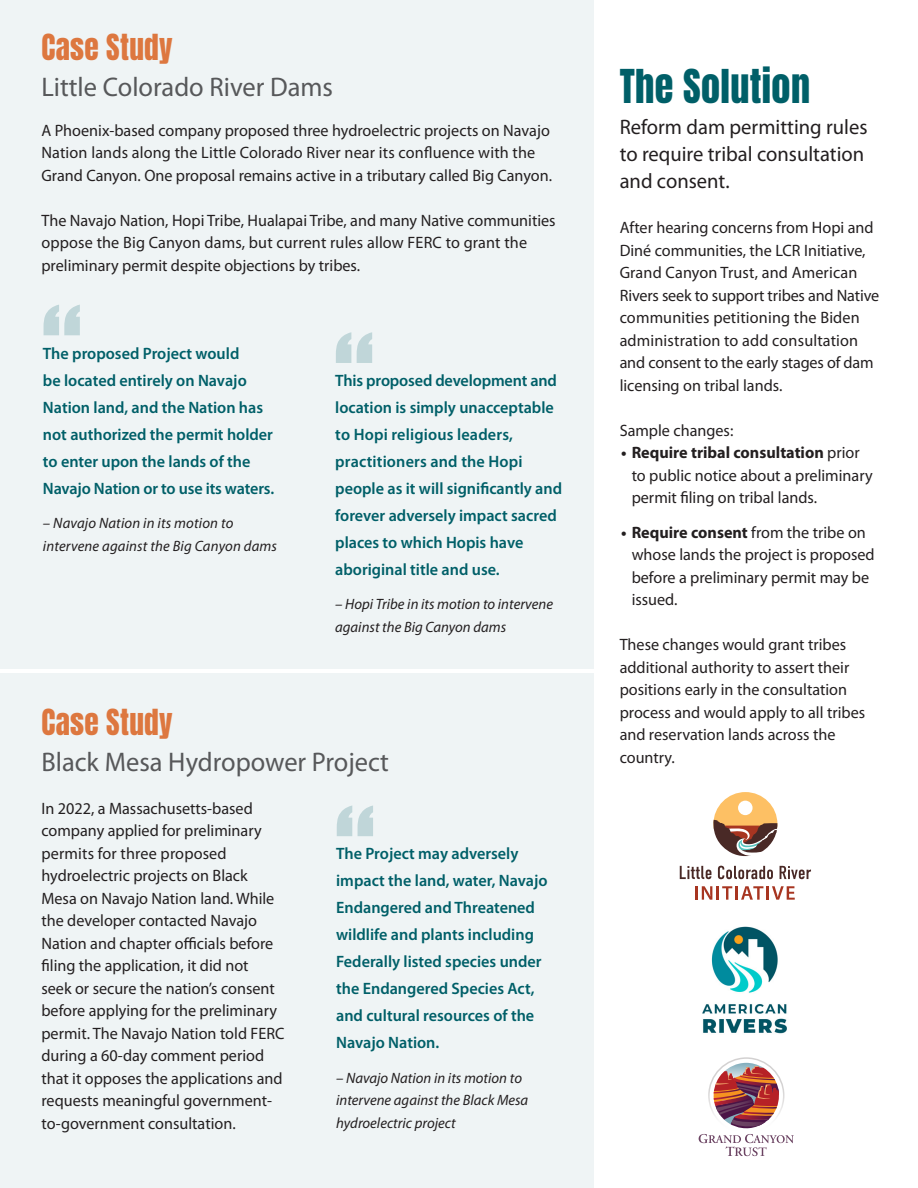
<style>
.page{position:relative;width:918px;height:1188px;background:#fff}
.page>*{position:absolute;margin:0;border:0;box-sizing:border-box;transform-origin:0 0}
.t1{font:120px "Impact";color:#005f68}
.text{font:39px "Anton";letter-spacing:.01em;color:#005f68}
.text-2{font:30px "Anton";letter-spacing:.01em;color:#dd773f}
.text-3{font:27px "Myriad Pro";color:#57585a}
.text-4{font:21px/27px "Myriad Pro";color:#231f20}
.text-5{font:16.5px/22.5px "Myriad Pro";color:#231f20}
.text-6{font:600 16.5px/27px "Myriad Pro";color:#005f68}
.text-7{font:italic 15px/22.5px "Myriad Pro";color:#231f20}
.s1{font-weight:700}
</style>
<div class="page">
<div style="left:0;top:674px;width:594px;height:514px;background:#eff4f5"></div>
<div style="left:0;top:0;width:594px;height:669px;background:#eff4f5"></div>
<img style="left:702px;top:926px;width:85px;height:108px">
<svg style="left:713px;top:792px;width:65px;height:65px"></svg>
<svg style="left:680px;top:866px;width:31px;height:13px"></svg>
<svg style="left:718px;top:866px;width:55px;height:13px"></svg>
<svg style="left:780px;top:866px;width:31px;height:13px"></svg>
<hr style="left:695px;top:886px;width:3px;height:14px;background:#a73521">
<svg style="left:702px;top:886px;width:30px;height:14px"></svg>
<hr style="left:735px;top:886px;width:3px;height:14px;background:#a73521">
<svg style="left:741px;top:886px;width:54px;height:14px"></svg>
<svg style="left:699px;top:1057px;width:95px;height:99px"></svg>
<p class="text-2" style="left:41px;top:32px;width:133px">Case Study</p>
<p class="text-3" style="left:41px;top:71px;width:293px">Little Colorado River Dams</p>
<p class="text-5" style="left:41px;top:119px;width:512px">A Phoenix-based company proposed three hydroelectric projects on Navajo<br>Nation lands along the Little Colorado River near its confluence with the<br>Grand Canyon. One proposal remains active in a tributary called Big Canyon.</p>
<p class="text-5" style="left:41px;top:209px;width:516px">The Navajo Nation, Hopi Tribe, Hualapai Tribe, and many Native communities oppose the Big Canyon dams, but current rules allow FERC to grant the preliminary permit despite objections by tribes.</p>
<h1 class="t1" style="left:41px;top:259px;width:42px">“</h1>
<p class="text-6" style="left:43px;top:340px;width:233px">The proposed Project would<br>be located entirely on Navajo<br>Nation land, and the Nation has not authorized the permit holder to enter upon the lands of the<br>Navajo Nation or to use its waters.</p>
<p class="text-7" style="left:43px;top:512px;width:236px">– Navajo Nation in its motion to intervene against the Big Canyon dams</p>
<h1 class="t1" style="left:334px;top:287px;width:42px">“</h1>
<p class="text-6" style="left:335px;top:367px;width:228px">This proposed development and location is simply unacceptable to Hopi religious leaders, practitioners and the Hopi people as it will significantly and forever adversely impact sacred places to which Hopis have aboriginal title and use.</p>
<p class="text-7" style="left:335px;top:593px;width:219px">– Hopi Tribe in its motion to intervene against the Big Canyon dams</p>
<p class="text-2" style="left:41px;top:707px;width:133px">Case Study</p>
<p class="text-3" style="left:41px;top:746px;width:349px">Black Mesa Hydropower Project</p>
<p class="text-5" style="left:41px;top:797px;width:245px">In 2022, a Massachusetts-based company applied for preliminary permits for three proposed hydroelectric projects on Black Mesa on Navajo Nation land. While the developer contacted Navajo Nation and chapter officials before filing the application, it did not<br>seek or secure the nation’s consent before applying for the preliminary permit. The Navajo Nation told FERC during a 60-day comment period that it opposes the applications and requests meaningful government&shy;to-government consultation.</p>
<h1 class="t1" style="left:335px;top:760px;width:42px">“</h1>
<p class="text-6" style="left:336px;top:840px;width:213px">The Project may adversely impact the land, water, Navajo<br>Endangered and Threatened wildlife and plants including<br>Federally listed species under the Endangered Species Act, and cultural resources of the<br>Navajo Nation.</p>
<p class="text-7" style="left:336px;top:1066px;width:194px">– Navajo Nation in its motion to intervene against the Black Mesa hydroelectric project</p>
<p class="text" style="left:620px;top:67px;width:192px">The Solution</p>
<p class="text-4" style="left:620px;top:114px;width:249px">Reform dam permitting rules to require tribal consultation and consent.</p>
<p class="text-5" style="left:620px;top:216px;width:261px">After hearing concerns from Hopi and Diné communities, the LCR Initiative, Grand Canyon Trust, and American Rivers seek to support tribes and Native communities petitioning the Biden administration to add consultation and consent to the early stages of dam licensing on tribal lands.</p>
<p class="text-5" style="left:620px;top:419px;width:115px">Sample changes:</p>
<p class="text-5" style="left:632px;top:441px;width:242px;text-indent:-10px"><span class="s1">• Require tribal consultation</span> prior to public notice about a preliminary permit filing on tribal lands.</p>
<p class="text-5" style="left:632px;top:521px;width:245px;text-indent:-10px"><span class="s1">• Require consent</span> from the tribe on whose lands the project is proposed before a preliminary permit may be issued.</p>
<p class="text-5" style="left:620px;top:633px;width:247px">These changes would grant tribes additional authority to assert their positions early in the consultation process and would apply to all tribes and reservation lands across the country.</p>
</div>
